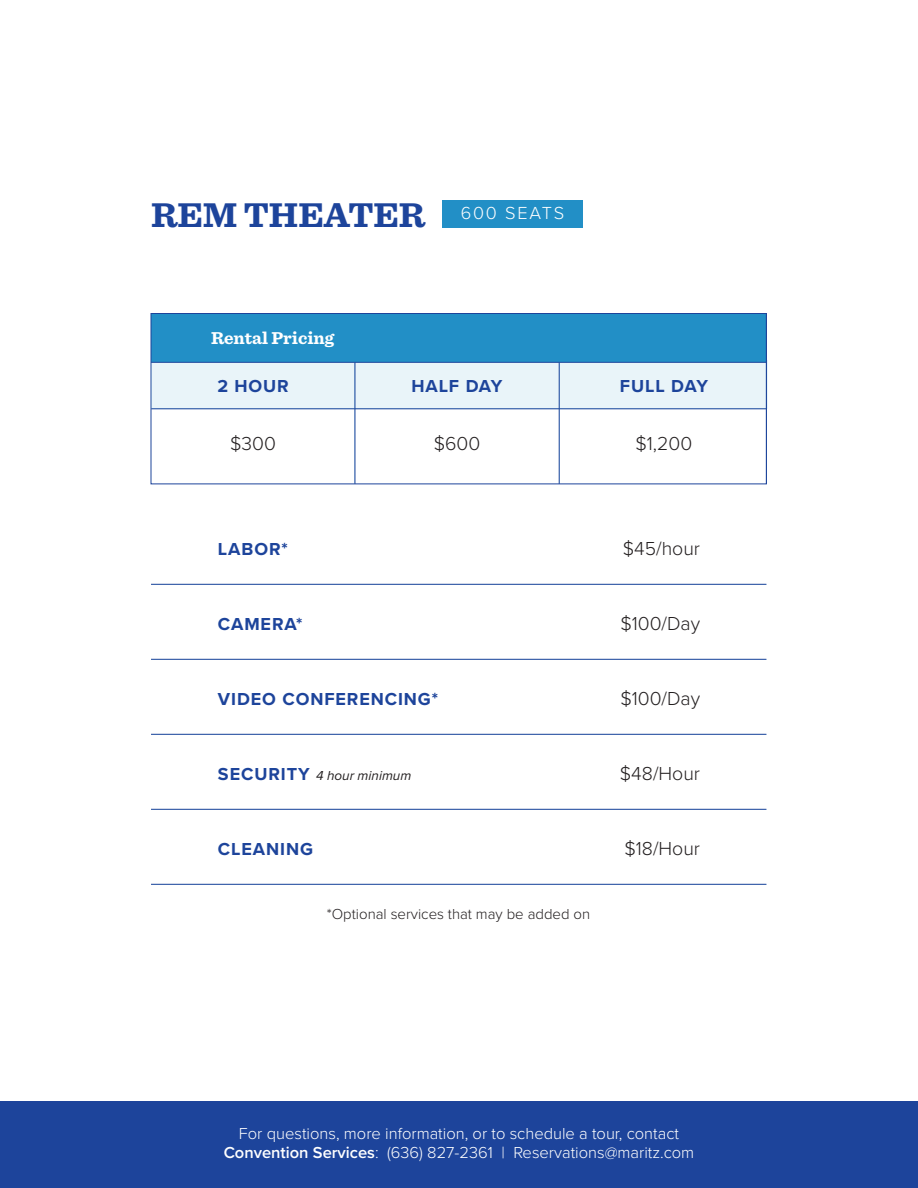
<style>
.page{position:relative;width:918px;height:1188px;background:#fff}
.page>*{position:absolute;margin:0;border:0;box-sizing:border-box;transform-origin:0 0}
.t1{font:700 36px "Sentinel";color:#1d449b}
.t2{font:300 19.5px "Proxima Nova";color:#231f20}
.t3{font:700 18px "Proxima Nova";letter-spacing:.05em;color:#1d449b}
.t4{font:700 18px "Sentinel";color:#fff}
.t5{font:300 16.5px/19.8px "Proxima Nova";color:#fff;text-align:center}
.t6{font:300 15px "Proxima Nova";color:#231f20}
.t7{font:italic 13.5px "Proxima Nova";color:#231f20}
.s1{font-weight:700;font-style:normal;font-size:18px;color:#1d449b}
.s2{font-weight:600}
</style>
<div class="page">
<div style="left:151px;top:314px;width:615px;height:48px;background:#228fc6"></div>
<div style="left:151px;top:313px;width:616px;height:171px;border:1px solid #1d449b"></div>
<div style="left:0;top:1101px;width:918px;height:87px;background:#1d449b"></div>
<div style="left:442px;top:200px;width:141px;height:28px;background:#228fc6"></div>
<div style="left:151px;top:361px;width:616px;height:48px;background:#e9f4f9"></div>
<hr style="left:151px;top:584px;width:615px;height:1px;background:#1d449b">
<hr style="left:151px;top:362px;width:615px;height:1px;background:#1d449b">
<hr style="left:151px;top:408px;width:615px;height:1px;background:#1d449b">
<hr style="left:559px;top:362px;width:1px;height:122px;background:#1d449b">
<hr style="left:766px;top:314px;width:1px;height:170px;background:#1d449b">
<hr style="left:355px;top:362px;width:1px;height:122px;background:#1d449b">
<hr style="left:151px;top:659px;width:615px;height:1px;background:#1d449b">
<hr style="left:151px;top:734px;width:615px;height:1px;background:#1d449b">
<hr style="left:151px;top:809px;width:615px;height:1px;background:#1d449b">
<hr style="left:151px;top:884px;width:615px;height:1px;background:#1d449b">
<h1 class="t1" style="left:151px;top:187px;width:415px">REM THEATER <sup>600</sup> <sup>SEATS</sup></h1>
<p class="t4" style="left:211px;top:324px;width:125px">Rental Pricing</p>
<p class="t3" style="left:217px;top:372px;width:73px">2 HOUR</p>
<p class="t3" style="left:411px;top:372px;width:93px">HALF DAY</p>
<p class="t3" style="left:620px;top:372px;width:90px">FULL DAY</p>
<p class="t2" style="left:230px;top:429px;width:47px">$300</p>
<p class="t2" style="left:434px;top:429px;width:48px">$600</p>
<p class="t2" style="left:636px;top:429px;width:58px">$1,200</p>
<p class="t3" style="left:218px;top:535px;width:71px">LABOR*</p>
<p class="t2" style="left:623px;top:534px;width:79px">$45/hour</p>
<p class="t3" style="left:218px;top:610px;width:86px">CAMERA*</p>
<p class="t2" style="left:620px;top:609px;width:81px">$100/Day</p>
<p class="t3" style="left:218px;top:685px;width:222px">VIDEO CONFERENCING*</p>
<p class="t2" style="left:620px;top:684px;width:81px">$100/Day</p>
<p class="t7" style="left:218px;top:765px;width:195px"><span class="s1">SECURITY</span> 4 hour minimum</p>
<p class="t2" style="left:620px;top:759px;width:82px">$48/Hour</p>
<p class="t3" style="left:218px;top:835px;width:97px">CLEANING</p>
<p class="t2" style="left:624px;top:834px;width:77px">$18/Hour</p>
<p class="t6" style="left:327px;top:903px;width:265px">*Optional services that may be added on</p>
<p class="t5" style="left:224px;top:1122px;width:472px">For questions, more information, or to schedule a tour, contact<br><span class="s2">Convention Services</span>: (636) 827-2361 | Reservations@maritz.com</p>
</div>
